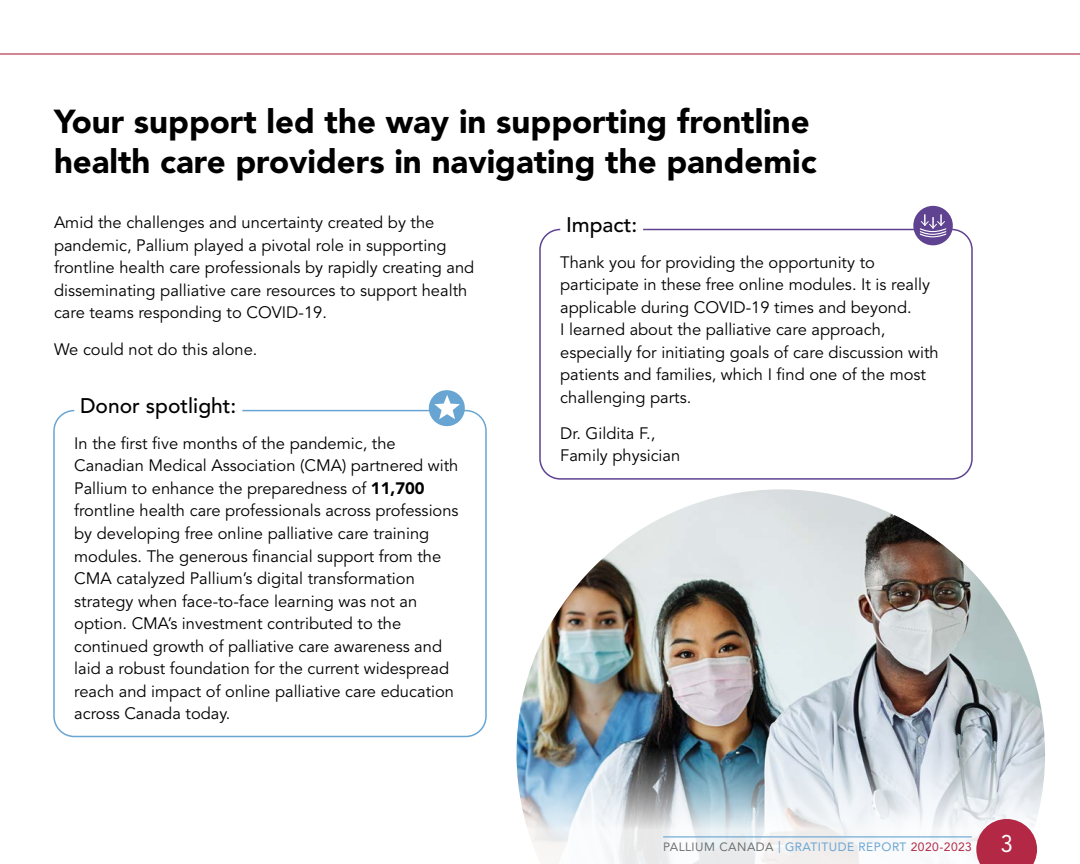
<style>
.page{position:relative;width:1080px;height:864px;background:#fff}
.page>*{position:absolute;margin:0;border:0;box-sizing:border-box;transform-origin:0 0}
.t1{font:900 33px/39.6px "Avenir LT Std";color:#000}
.t2{font:500 21px "Avenir LT Std";color:#000}
.t3{font:16.5px/22.5px "Avenir LT Std";color:#000}
.t4{font:12px "Avenir LT Std";letter-spacing:.04em;color:#69a5d2}
.s1{font-weight:900}
.s2{color:#6e7273}
.s3{color:#b22845}
.s4{font-size:24px;color:#fff}
</style>
<div class="page">
<hr style="left:0;top:53px;width:1080px;height:2px;background:#b22845">
<img style="left:517px;top:489px;width:528px;height:243px">
<img style="left:516px;top:732px;width:529px;height:132px">
<div style="left:53px;top:410px;width:434px;height:327px;border:2px solid #69a5d2;border-radius:20px"></div>
<div style="left:74px;top:390px;width:162px;height:30px;background:#fff"></div>
<div style="left:236px;top:390px;width:6px;height:30px;background:#fff"></div>
<svg style="left:428px;top:390px;width:39px;height:37px"></svg>
<div style="left:539px;top:229px;width:434px;height:251px;border:2px solid #5f4290;border-radius:20px"></div>
<div style="left:560px;top:209px;width:77px;height:30px;background:#fff"></div>
<div style="left:637px;top:209px;width:6px;height:30px;background:#fff"></div>
<div style="left:913px;top:206px;width:40px;height:39px;background:#5f4290;border-radius:50%"></div>
<svg style="left:920px;top:214px;width:26px;height:23px"></svg>
<hr style="left:663px;top:836px;width:309px;height:1px;background:#69a5d2">
<svg style="left:976px;top:819px;width:61px;height:45px"></svg>
<h1 class="t1" style="left:54px;top:102px;width:764px">Your support led the way in supporting frontline health care providers in navigating the pandemic</h1>
<p class="t3" style="left:54px;top:212px;width:422px">Amid the challenges and uncertainty created by the pandemic, Pallium played a pivotal role in supporting frontline health care professionals by rapidly creating and disseminating palliative care resources to support health care teams responding to COVID-19.</p>
<p class="t3" style="left:54px;top:338px;width:205px">We could not do this alone.</p>
<p class="t2" style="left:566px;top:212px;width:73px">Impact:</p>
<p class="t3" style="left:560px;top:251px;width:380px">Thank you for providing the opportunity to participate in these free online modules. It is really applicable during COVID-19 times and beyond.<br>I learned about the palliative care approach, especially for initiating goals of care discussion with patients and families, which I find one of the most challenging parts.</p>
<p class="t3" style="left:560px;top:422px;width:122px">Dr. Gildita F.,<br>Family physician</p>
<p class="t2" style="left:80px;top:394px;width:158px">Donor spotlight:</p>
<p class="t3" style="left:74px;top:433px;width:386px">In the first five months of the pandemic, the Canadian Medical Association (CMA) partnered with Pallium to enhance the preparedness of <span class="s1">11,700 </span>frontline health care professionals across professions by developing free online palliative care training modules. The generous financial support from the CMA catalyzed Pallium’s digital transformation strategy when face-to-face learning was not an option. CMA’s investment contributed to the continued growth of palliative care awareness and laid a robust foundation for the current widespread reach and impact of online palliative care education across Canada today.</p>
<p class="t4" style="left:663px;top:840px;width:351px"><span class="s2">PALLIUM CANADA</span> | GRATITUDE REPORT <span class="s3">2020-2023</span> <span class="s4">3</span></p>
</div>
